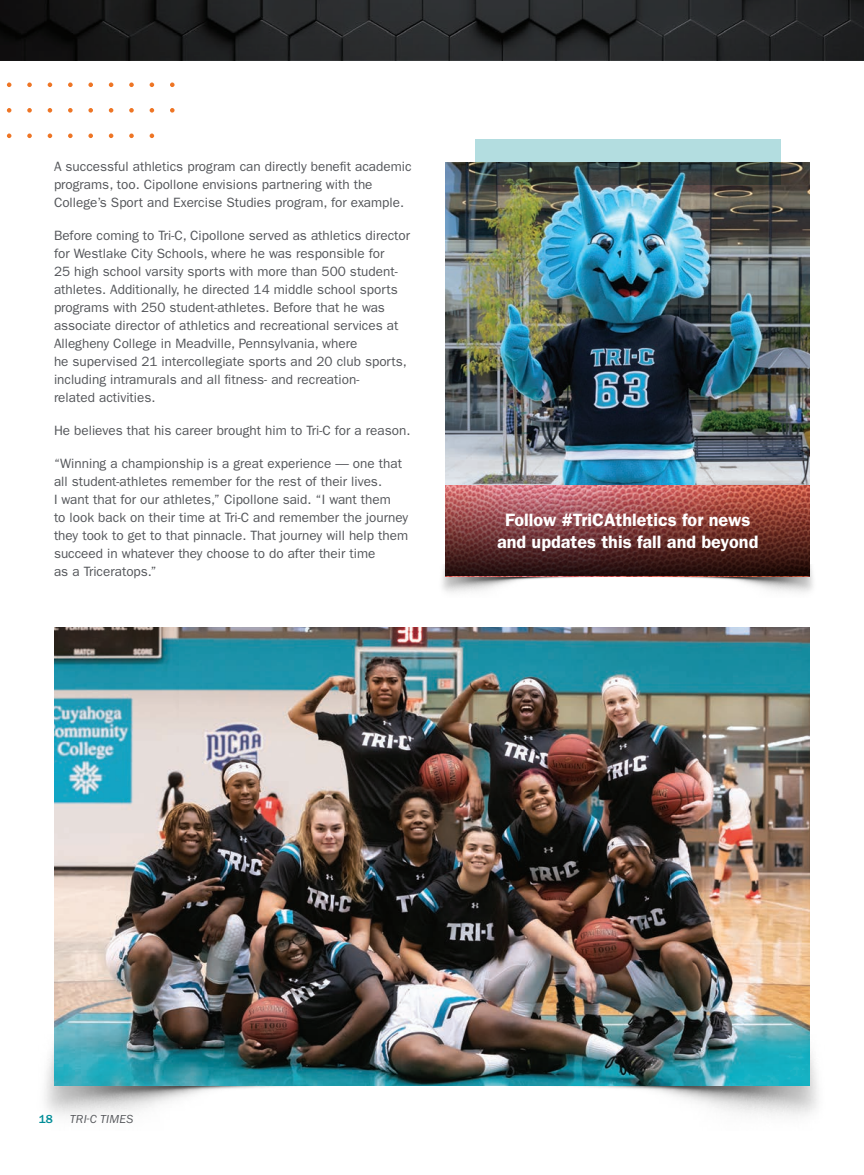
<style>
.page{position:relative;width:864px;height:1175px;background:#fff}
.page>*{position:absolute;margin:0;border:0;box-sizing:border-box;transform-origin:0 0}
.BYLINE_NAME{font:600 18px/22.5px "ITC Franklin Gothic Std";color:#fff;text-align:center}
.BODY_COPY{font:13.5px/18px "ITC Franklin Gothic Std";color:#54565a}
.t1{font:italic 12px "ITC Franklin Gothic Std";letter-spacing:.02em;color:#54565a}
.t2{font:500 12px "ITC Franklin Gothic Std";color:#008d97}
</style>
<div class="page">
<img style="left:45px;top:1048px;width:773px;height:68px">
<img style="left:442px;top:564px;width:371px;height:29px">
<img style="left:446px;top:162px;width:364px;height:323px">
<img style="left:54px;top:627px;width:756px;height:459px">
<img style="left:446px;top:485px;width:364px;height:91px">
<svg style="left:6px;top:133px;width:148px;height:5px"></svg>
<svg style="left:6px;top:108px;width:169px;height:5px"></svg>
<svg style="left:6px;top:82px;width:169px;height:5px"></svg>
<svg style="left:475px;top:139px;width:306px;height:46px"></svg>
<svg style="left:0;top:0;width:864px;height:60px;fill:#252728"></svg>
<p class="BODY_COPY" style="left:54px;top:158px;width:359px">A successful athletics program can directly benefit academic programs, too. Cipollone envisions partnering with the<br>College’s Sport and Exercise Studies program, for example.</p>
<p class="BODY_COPY" style="left:54px;top:227px;width:358px">Before coming to Tri-C, Cipollone served as athletics director for Westlake City Schools, where he was responsible for<br>25 high school varsity sports with more than 500 student&shy;athletes. Additionally, he directed 14 middle school sports programs with 250 student-athletes. Before that he was associate director of athletics and recreational services at Allegheny College in Meadville, Pennsylvania, where<br>he supervised 21 intercollegiate sports and 20 club sports, including intramurals and all fitness- and recreation-<br>related activities.</p>
<p class="BODY_COPY" style="left:54px;top:422px;width:358px">He believes that his career brought him to Tri-C for a reason.</p>
<p class="BODY_COPY" style="left:54px;top:455px;width:356px">“Winning a championship is a great experience — one that all student-athletes remember for the rest of their lives.<br>I want that for our athletes,” Cipollone said. “I want them<br>to look back on their time at Tri-C and remember the journey they took to get to that pinnacle. That journey will help them succeed in whatever they choose to do after their time<br>as a Triceratops.”</p>
<p class="BYLINE_NAME" style="left:497px;top:508px;width:263px">Follow #TriCAthletics for news and updates this fall and beyond</p>
<h1 class="t2" style="left:39px;top:1112px;width:16px">18</h1>
<h1 class="t1" style="left:70px;top:1112px;width:65px">TRI-C TIMES</h1>
</div>
